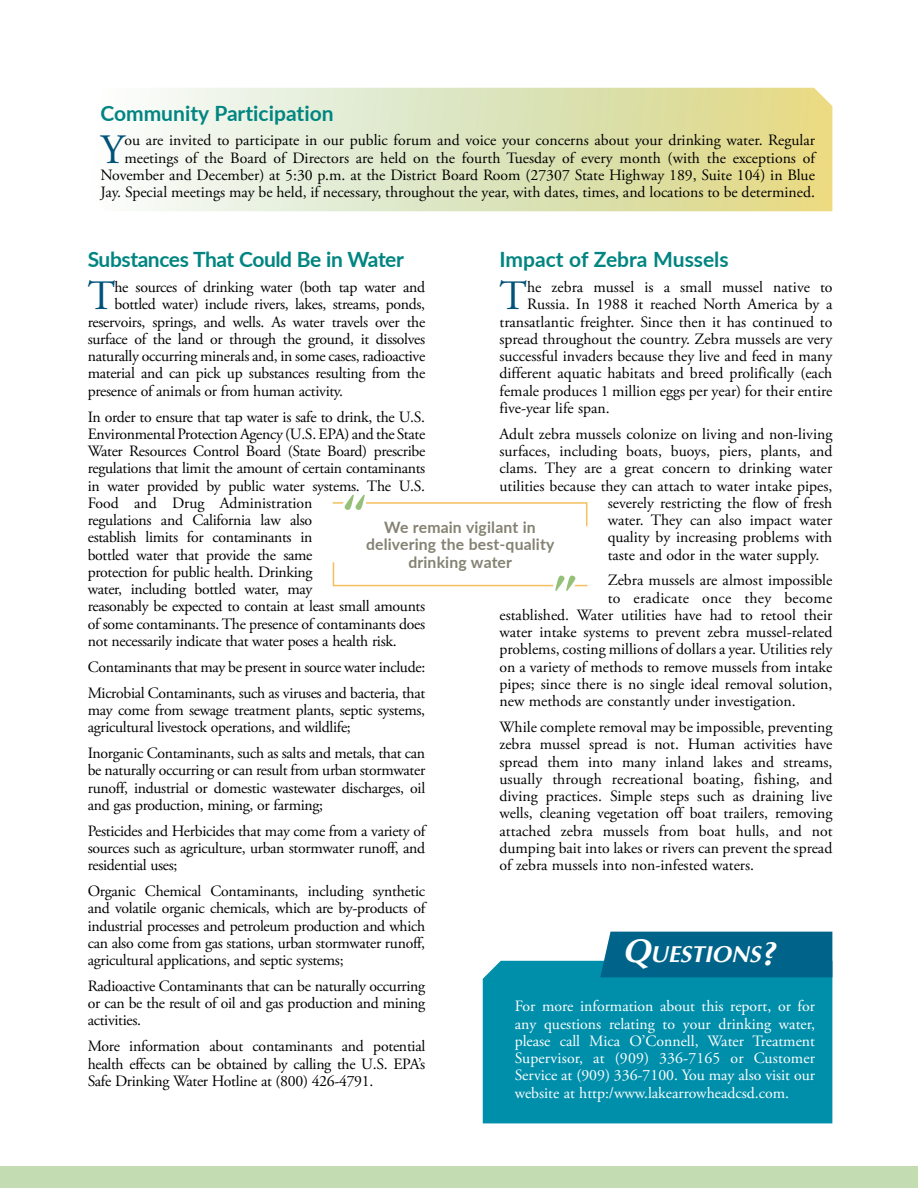
<style>
.page{position:relative;width:918px;height:1188px;background:#fff}
.page>*{position:absolute;margin:0;border:0;box-sizing:border-box;transform-origin:0 0}
.Initial_Cap{font:41.7px "Adobe Garamond Pro";color:#00527a}
.t1{font:italic 700 23.1px "Optima";color:#fff}
.Article_Headline-19{font:700 21px "Lato";letter-spacing:-.005em;color:#008581}
.First_Paragraph{font:15.75px/17.2px "Adobe Garamond Pro";letter-spacing:-.02em;color:#000;text-align:justify}
.Initial_Cap-2{font:15.75px/17.2px "Adobe Garamond Pro";color:#000;text-align:right}
.First_Paragraph-2{font:15.75px "Adobe Garamond Pro";color:#000}
.Initial_Cap-3{font:15.75px "Adobe Garamond Pro";letter-spacing:-.02em;color:#000}
.First_Paragraph-3{font:15.75px/17.2px "Adobe Garamond Pro";color:#fff;text-align:justify}
.First_Paragraph-4{font:700 15.75px/17.2px "Lato";letter-spacing:.01em;color:#848272;text-align:center}
.First_Paragraph-5{font:15.75px "Adobe Garamond Pro";letter-spacing:.015em;color:#000}
.s1{font-size:33px}
</style>
<div class="page">
<div style="left:0;top:1166px;width:918px;height:22px;background:#c4dcb1"></div>
<svg style="left:146px;top:88px;width:686px;height:123px;background:#e2e6bc"></svg>
<div style="left:483px;top:961px;width:349px;height:162px;background:#008fab"></div>
<div style="left:600px;top:932px;width:232px;height:45px;background:#00638a"></div>
<svg style="left:332px;top:494px;width:256px;height:33px"></svg>
<svg style="left:332px;top:562px;width:256px;height:29px"></svg>
<p class="Article_Headline-19" style="left:100px;top:98px;width:235px">Community Participation</p>
<p class="Initial_Cap" style="left:100px;top:124px;width:25px">Y</p>
<p class="Initial_Cap-2" style="left:100px;top:132px;width:716px">ou are invited to participate in our public forum and voice your concerns about your drinking water. Regular meetings of the Board of Directors are held on the fourth Tuesday of every month (with the exceptions of November and December) at 5:30 p.m. at the District Board Room (27307 State Highway 189, Suite 104) in Blue Jay. Special meetings may be held, if necessary, throughout the year, with dates, times, and locations to be determined.</p>
<p class="Article_Headline-19" style="left:88px;top:244px;width:318px">Substances That Could Be in Water</p>
<p class="Initial_Cap" style="left:88px;top:271px;width:29px">T</p>
<p class="Initial_Cap-3" style="left:114px;top:278px;width:312px">he sources of drinking water (both tap water and</p>
<p class="Article_Headline-19" style="left:500px;top:244px;width:231px">Impact of Zebra Mussels</p>
<p class="Initial_Cap" style="left:500px;top:271px;width:29px">T</p>
<p class="Initial_Cap-2" style="left:527px;top:279px;width:307px">he zebra mussel is a small mussel native to</p>
<p class="Initial_Cap-3" style="left:114px;top:295px;width:312px">bottled water) include rivers, lakes, streams, ponds,</p>
<p class="Initial_Cap-3" style="left:88px;top:312px;width:339px">reservoirs, springs, and wells. As water travels over the</p>
<p class="Initial_Cap-3" style="left:88px;top:330px;width:339px">surface of the land or through the ground, it dissolves</p>
<p class="Initial_Cap-3" style="left:88px;top:347px;width:339px">naturally occurring minerals and, in some cases, radioactive</p>
<p class="Initial_Cap-3" style="left:88px;top:364px;width:339px">material and can pick up substances resulting from the</p>
<p class="Initial_Cap-3" style="left:88px;top:381px;width:257px">presence of animals or from human activity.</p>
<p class="First_Paragraph" style="left:88px;top:409px;width:339px;text-align:left">In order to ensure that tap water is safe to drink, the U.S.<br>Environmental Protection Agency (U.S. EPA) and the State Water Resources Control Board (State Board) prescribe regulations that limit the amount of certain contaminants in water provided by public water systems. The U.S.<br>Food and Drug Administration<br>regulations and California law also<br>establish limits for contaminants in<br>bottled water that provide the same<br>protection for public health. Drinking<br>water, including bottled water, may<br>reasonably be expected to contain at least small amounts of some contaminants. The presence of contaminants does not necessarily indicate that water poses a health risk.</p>
<p class="First_Paragraph" style="left:88px;top:659px;width:339px">Contaminants that may be present in source water include:</p>
<p class="First_Paragraph" style="left:88px;top:685px;width:339px">Microbial Contaminants, such as viruses and bacteria, that may come from sewage treatment plants, septic systems, agricultural livestock operations, and wildlife;</p>
<p class="First_Paragraph" style="left:88px;top:745px;width:339px">Inorganic Contaminants, such as salts and metals, that can be naturally occurring or can result from urban stormwater runoff, industrial or domestic wastewater discharges, oil and gas production, mining, or farming;</p>
<p class="First_Paragraph" style="left:88px;top:823px;width:339px">Pesticides and Herbicides that may come from a variety of sources such as agriculture, urban stormwater runoff, and residential uses;</p>
<p class="First_Paragraph" style="left:88px;top:883px;width:339px">Organic Chemical Contaminants, including synthetic and volatile organic chemicals, which are by-products of industrial processes and petroleum production and which can also come from gas stations, urban stormwater runoff, agricultural applications, and septic systems;</p>
<p class="First_Paragraph" style="left:88px;top:978px;width:339px">Radioactive Contaminants that can be naturally occurring or can be the result of oil and gas production and mining activities.</p>
<p class="First_Paragraph" style="left:88px;top:1038px;width:339px">More information about contaminants and potential health effects can be obtained by calling the U.S. EPA’s Safe Drinking Water Hotline at (800) 426-4791.</p>
<p class="Initial_Cap-2" style="left:527px;top:296px;width:307px">Russia. In 1988 it reached North America by a</p>
<p class="Initial_Cap-2" style="left:500px;top:314px;width:334px">transatlantic freighter. Since then it has continued to</p>
<p class="Initial_Cap-2" style="left:500px;top:331px;width:334px">spread throughout the country. Zebra mussels are very</p>
<p class="Initial_Cap-2" style="left:500px;top:348px;width:334px">successful invaders because they live and feed in many</p>
<p class="Initial_Cap-2" style="left:500px;top:365px;width:334px">different aquatic habitats and breed prolifically (each</p>
<p class="Initial_Cap-2" style="left:500px;top:383px;width:334px">female produces 1 million eggs per year) for their entire</p>
<p class="Initial_Cap-2" style="left:500px;top:400px;width:112px">five-year life span.</p>
<p class="First_Paragraph-2" style="left:500px;top:424px;width:334px">Adult zebra mussels colonize on living and non-living</p>
<p class="First_Paragraph-2" style="left:500px;top:442px;width:334px">surfaces, including boats, buoys, piers, plants, and</p>
<p class="First_Paragraph-2" style="left:500px;top:459px;width:334px">clams. They are a great concern to drinking water</p>
<p class="First_Paragraph-2" style="left:500px;top:476px;width:334px">utilities because they can attach to water intake pipes,</p>
<p class="First_Paragraph-2" style="left:608px;top:493px;width:226px">severely restricting the flow of fresh</p>
<p class="First_Paragraph-2" style="left:608px;top:511px;width:226px">water. They can also impact water</p>
<p class="First_Paragraph-2" style="left:608px;top:528px;width:226px">quality by increasing problems with</p>
<p class="First_Paragraph-2" style="left:608px;top:545px;width:213px">taste and odor in the water supply.</p>
<p class="First_Paragraph-2" style="left:608px;top:571px;width:226px">Zebra mussels are almost impossible</p>
<p class="First_Paragraph-5" style="left:608px;top:588px;width:226px">to eradicate once they become</p>
<p class="First_Paragraph-2" style="left:500px;top:606px;width:334px">established. Water utilities have had to retool their</p>
<p class="First_Paragraph-2" style="left:500px;top:623px;width:334px">water intake systems to prevent zebra mussel-related</p>
<p class="First_Paragraph-2" style="left:500px;top:640px;width:334px">problems, costing millions of dollars a year. Utilities rely</p>
<p class="First_Paragraph-2" style="left:500px;top:657px;width:334px">on a variety of methods to remove mussels from intake</p>
<p class="First_Paragraph-2" style="left:500px;top:675px;width:334px">pipes; since there is no single ideal removal solution,</p>
<p class="First_Paragraph-2" style="left:500px;top:692px;width:298px">new methods are constantly under investigation.</p>
<p class="First_Paragraph" style="left:500px;top:719px;width:335px">While complete removal may be impossible, preventing zebra mussel spread is not. Human activities have spread them into many inland lakes and streams, usually through recreational boating, fishing, and diving practices. Simple steps such as draining live wells, cleaning vegetation off boat trailers, removing attached zebra mussels from boat hulls, and not dumping bait into lakes or rivers can prevent the spread of zebra mussels into non-infested waters.</p>
<p class="First_Paragraph-4" style="left:366px;top:518px;width:190px">We remain vigilant in delivering the best-quality drinking water</p>
<p class="t1" style="left:623px;top:941px;width:162px"><span class="s1">Q</span>UESTIONS<span class="s1">?</span></p>
<p class="First_Paragraph-3" style="left:515px;top:998px;width:302px">For more information about this report, or for any questions relating to your drinking water, please call Mica O’Connell, Water Treatment Supervisor, at (909) 336-7165 or Customer Service at (909) 336-7100. You may also visit our website at http:/www.lakearrowheadcsd.com.</p>
</div>
